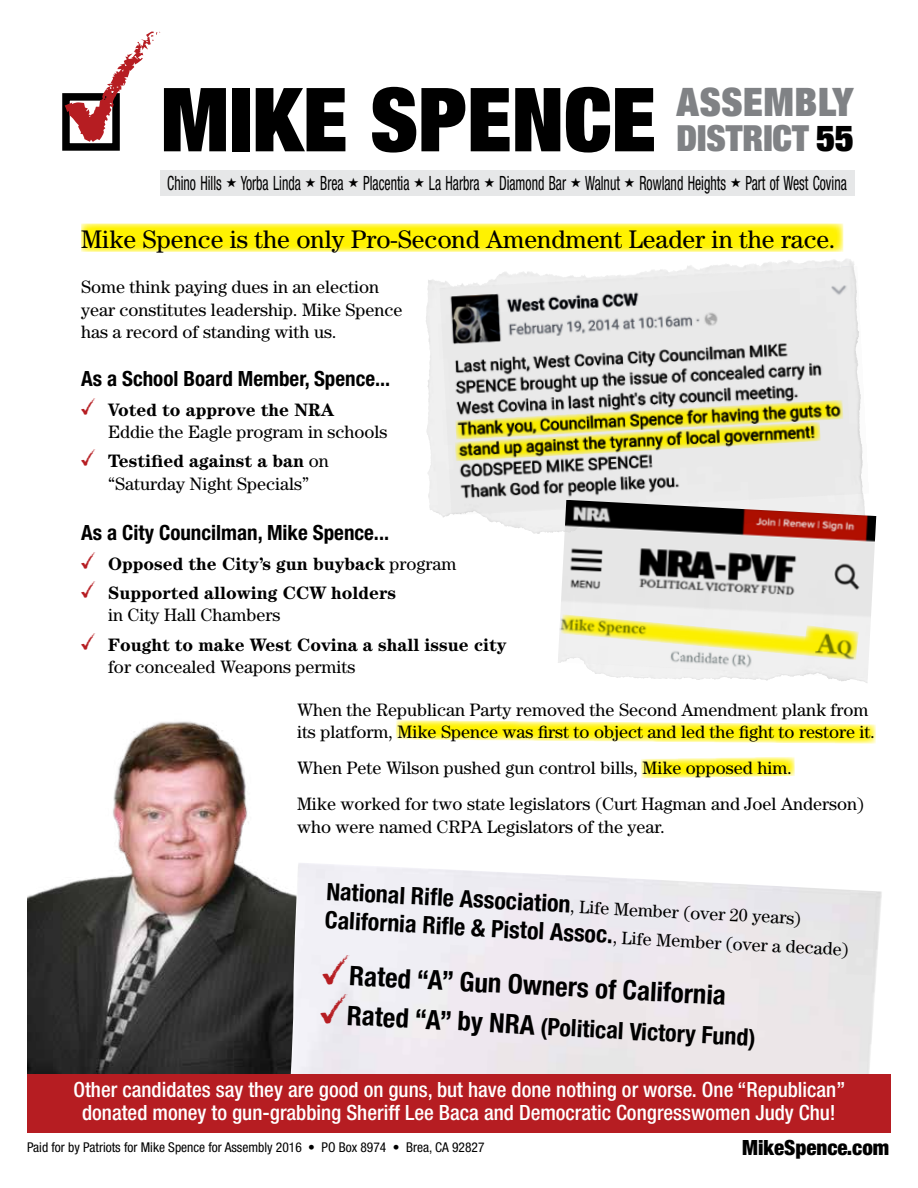
<style>
.page{position:relative;width:918px;height:1188px;background:#fff}
.page>*{position:absolute;margin:0;border:0;box-sizing:border-box;transform-origin:0 0}
.t1{font:120px "Blobs Brush Strokes Balloons 4";color:#b61d22}
.t2{font:900 expanded 88.65px "Helvetica Neue";color:#000}
.t3{font:900 expanded 39.3px "Helvetica Neue";letter-spacing:.015em;color:#808285}
.t4{font:900 expanded 36.15px "Helvetica Neue";color:#808285}
.t5{font:700 condensed 27px "Helvetica Neue";color:#000}
.t6{font:25.5px "Century";color:#000}
.t7{font:700 condensed 24px/28.5px "Helvetica Neue";color:#000}
.t8{font:500 condensed 21px/22.5px "Helvetica Neue";color:#fff;text-align:center}
.t9{font:700 condensed 21px "Helvetica Neue";color:#000}
.t10{font:900 condensed 21px "Helvetica Neue";color:#000}
.t11{font:condensed 19.65px "Helvetica Neue";color:#000;scale:.7 1}
.t12{font:18px/22.5px "Century";color:#000}
.t13{font:700 18px/29.2px "Century";color:#000}
.t14{font:condensed 13.5px "Helvetica Neue";color:#000}
.s1{color:#000}
.s2{font-weight:700}
.s3{font-weight:400}
.s4{font-family:"Century";font-weight:400;font-stretch:normal;font-size:18px}
.s5{font-family:"Blobs Brush Strokes Balloons 4";font-weight:400;font-stretch:normal;font-size:33px;color:#b61d22}
.s6{font-size:27px}
</style>
<div class="page">
<div style="left:160px;top:170px;width:694px;height:25px;background:#e6e7e8"></div>
<img style="left:27px;top:721px;width:264px;height:354px">
<img style="left:291px;top:863px;width:591px;height:212px">
<svg style="left:395px;top:720px;width:481px;height:24px"></svg>
<svg style="left:641px;top:757px;width:154px;height:21px;background:#fff54c"></svg>
<svg style="left:81px;top:223px;width:762px;height:29px;background:#fff322"></svg>
<div style="left:62px;top:93px;width:58px;height:58px;border:8px solid #000"></div>
<img style="left:643px;top:678px;width:38px;height:1px">
<img style="left:440px;top:266px;width:424px;height:249px">
<img style="left:558px;top:500px;width:318px;height:178px">
<div style="left:27px;top:1075px;width:864px;height:58px;background:#b61d22"></div>
<h1 class="t1" style="left:63px;top:22px;width:100px">l</h1>
<h2 class="t2" style="left:160px;top:63px;width:497px">MIKE SPENCE</h2>
<h3 class="t3" style="left:676px;top:77px;width:179px">ASSEMBLY</h3>
<h3 class="t4" style="left:676px;top:115px;width:179px">DISTRICT <span class="s1">55</span></h3>
<p class="t11" style="left:167px;top:171px;width:972px">Chino Hills ★ Yorba Linda ★ Brea ★ Placentia ★ La Harbra ★ Diamond Bar ★ Walnut ★ Rowland Heights ★ Part of West Covina</p>
<h3 class="t6" style="left:81px;top:225px;width:756px">Mike Spence is the only Pro-Second Amendment Leader in the race.</h3>
<p class="t12" style="left:81px;top:276px;width:323px">Some think paying dues in an election year constitutes leadership. Mike Spence has a record of standing with us.</p>
<p class="t9" style="left:81px;top:366px;width:311px">As a School Board Member, Spence...</p>
<p class="t12" style="left:108px;top:398px;width:281px;text-indent:-27px"><sup>l</sup> <span class="s2">Voted to approve the NRA<br></span>Eddie the Eagle program in schools</p>
<p class="t12" style="left:81px;top:450px;width:249px;text-align:center"><sup>l</sup> <span class="s2">Testified against a ban</span> on “Saturday Night Specials”</p>
<p class="t9" style="left:81px;top:520px;width:310px">As a City Councilman, Mike Spence...</p>
<p class="t13" style="left:81px;top:549px;width:377px"><sup>l</sup> Opposed the City’s gun buyback <span class="s3">program </span><sup>l</sup> Supported allowing CCW holders</p>
<p class="t13" style="left:81px;top:600px;width:427px;text-indent:27px"><span class="s3">in City Hall Chambers<br></span><sup>l</sup> Fought to make West Covina a shall issue city</p>
<p class="t12" style="left:108px;top:656px;width:249px">for concealed Weapons permits</p>
<p class="t12" style="left:297px;top:698px;width:580px">When the Republican Party removed the Second Amendment plank from its platform, Mike Spence was first to object and led the fight to restore it.</p>
<p class="t12" style="left:297px;top:750px;width:569px;line-height:36px">When Pete Wilson pushed gun control bills, Mike opposed him.<br>Mike worked for two state legislators (Curt Hagman and Joel Anderson)</p>
<p class="t12" style="left:297px;top:815px;width:370px">who were named CRPA Legislators of the year.</p>
<h3 class="t7" style="left:327px;top:877px;width:526px;rotate:3deg">National Rifl e Association<span class="s4">, Life Member (over 20 years)<br></span>California Rifl e &amp; Pistol Assoc.<span class="s4">, Life Member (over a decade)</span></h3>
<h3 class="t5" style="left:323px;top:958px;width:406px;rotate:3deg"><span class="s5">l</span>Rated “A” Gun Owners of California</h3>
<h3 class="t7" style="left:321px;top:1000px;width:438px;rotate:3deg"><span class="s5">l</span><span class="s6">Rated “A” by NRA</span> (Political Victory Fund)</h3>
<p class="t8" style="left:73px;top:1079px;width:773px">Other candidates say they are good on guns, but have done nothing or worse. One “Republican” donated money to gun-grabbing Sheriff Lee Baca and Democratic Congresswomen Judy Chu!</p>
<p class="t14" style="left:27px;top:1140px;width:459px">Paid for by Patriots for Mike Spence for Assembly 2016 • PO Box 8974 • Brea, CA 92827</p>
<p class="t10" style="left:742px;top:1134px;width:148px">MikeSpence.com</p>
</div>
